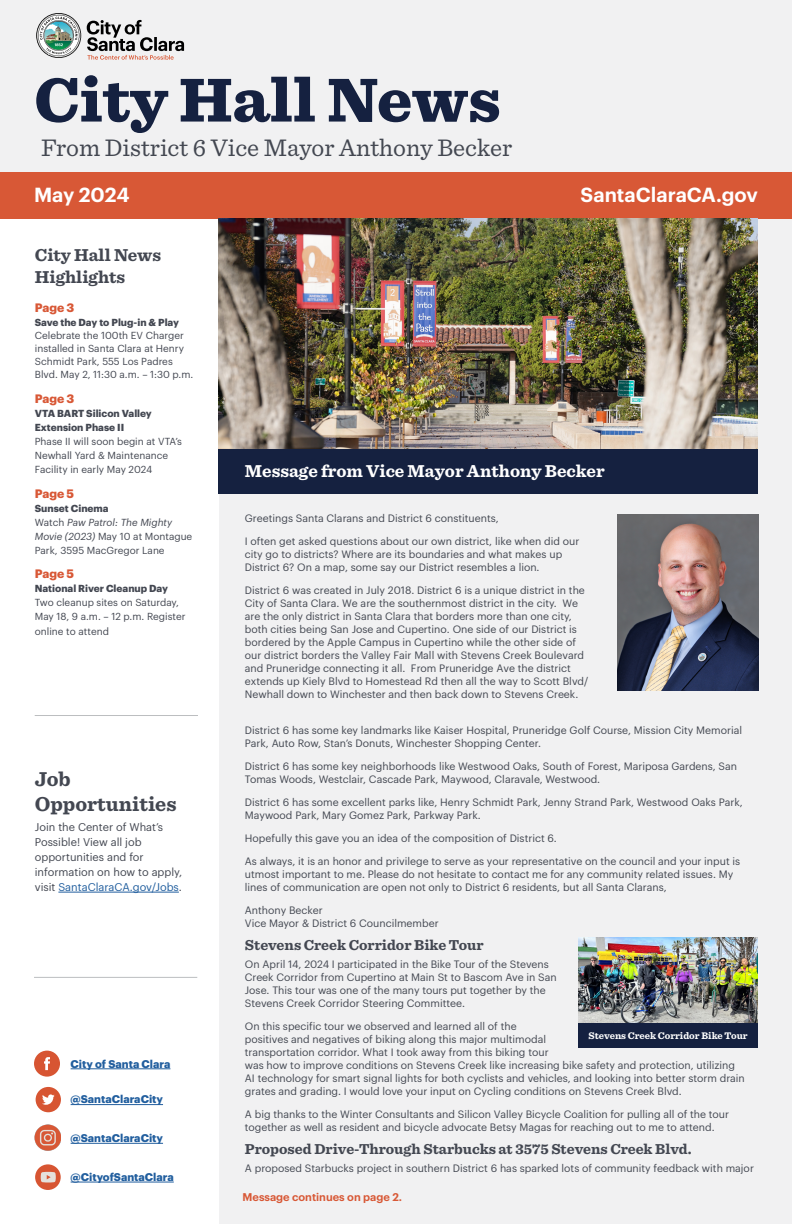
<style>
.page{position:relative;width:792px;height:1224px;background:#f1f1f2}
.page>*{position:absolute;margin:0;border:0;box-sizing:border-box;transform-origin:0 0}
.t1{font:900 64.8px "Sentinel";color:#152140}
.t2{font:25.2px "Sentinel";color:#434751}
.t3{font:700 21px/25.2px "Sentinel";color:#434751}
.t4{font:600 20px "Graphik";color:#fff}
.t5{font:700 18px "Sentinel";color:#fff}
.t6{font:700 18px/21.6px "Sentinel";color:#434751}
.t7{font:700 15px "Sentinel";color:#434751}
.t8{font:700 12px "Graphik";color:#d85836}
.t9{font:11px/15px "Graphik";color:#434751}
.t10{font:700 11px "Graphik";color:#215e9e}
.t11{font:600 11px "Graphik";color:#d85836}
.t12{font:10.5px/13px "Graphik";color:#434751}
.t13{font:10px/14.2px "Graphik";color:#434751}
.t14{font:700 10px/14px "Graphik";color:#434751}
.t15{font:700 10px "Sentinel";color:#fff}
.s1{font-weight:700}
.s2{font-style:italic}
.s3{color:#215e9e}
</style>
<div class="page">
<div style="left:0;top:182px;width:219px;height:1042px;background:#fff"></div>
<div style="left:0;top:172px;width:792px;height:46px;background:#d85836"></div>
<img style="left:35px;top:1125px;width:26px;height:26px">
<svg style="left:34px;top:1051px;width:26px;height:26px"></svg>
<svg style="left:36px;top:1087px;width:25px;height:25px"></svg>
<hr style="left:71px;top:1143px;width:92px;height:1px;background:#215e9e">
<hr style="left:71px;top:1104px;width:92px;height:1px;background:#215e9e">
<hr style="left:71px;top:1069px;width:99px;height:1px;background:#215e9e">
<hr style="left:71px;top:1182px;width:103px;height:1px;background:#215e9e">
<div style="left:35px;top:1164px;width:26px;height:26px;background:#d75532;border-radius:50%"></div>
<svg style="left:41px;top:1172px;width:15px;height:11px"></svg>
<hr style="left:58px;top:892px;width:121px;height:1px;background:#215e9e">
<hr style="left:35px;top:715px;width:163px;height:1px;background:#bcbec0">
<hr style="left:34px;top:977px;width:163px;height:1px;background:#bcbec0">
<svg style="left:36px;top:13px;width:148px;height:47px"></svg>
<img style="left:617px;top:515px;width:141px;height:176px">
<div style="left:219px;top:449px;width:539px;height:45px;background:#152140"></div>
<img style="left:578px;top:938px;width:180px;height:85px">
<div style="left:578px;top:1023px;width:180px;height:25px;background:#152140"></div>
<img style="left:219px;top:218px;width:539px;height:231px">
<h1 class="t1" style="left:34px;top:48px;width:468px">City Hall News</h1>
<h2 class="t2" style="left:41px;top:129px;width:473px">From District 6 Vice Mayor Anthony Becker</h2>
<h3 class="t4" style="left:34px;top:179px;width:97px">May 2024</h3>
<h3 class="t4" style="left:581px;top:179px;width:179px">SantaClaraCA.gov</h3>
<h3 class="t6" style="left:35px;top:244px;width:128px">City Hall News<br>Highlights</h3>
<p class="t8" style="left:35px;top:299px;width:41px">Page 3</p>
<p class="t14" style="left:35px;top:315px;width:146px">Save the Day to Plug-in &amp; Play</p>
<p class="t13" style="left:35px;top:328px;width:160px;line-height:13px">Celebrate the 100th EV Charger installed in Santa Clara at Henry<br>Schmidt Park, 555 Los Padres<br>Blvd. May 2, 11:30 a.m. – 1:30 p.m.</p>
<p class="t8" style="left:35px;top:389px;width:41px">Page 3</p>
<p class="t14" style="left:35px;top:405px;width:119px">VTA BART Silicon Valley<br>Extension Phase II</p>
<p class="t13" style="left:35px;top:433px;width:149px">Phase II will soon begin at VTA’s<br>Newhall Yard &amp; Maintenance<br>Facility in early May 2024</p>
<p class="t8" style="left:35px;top:484px;width:41px">Page 5</p>
<p class="t13" style="left:35px;top:500px;width:159px"><span class="s1">Sunset Cinema<br></span>Watch <span class="s2">Paw Patrol: The Mighty<br>Movie (2023)</span> May 10 at Montague<br>Park, 3595 MacGregor Lane</p>
<p class="t8" style="left:35px;top:565px;width:41px">Page 5</p>
<p class="t14" style="left:35px;top:581px;width:135px">National River Cleanup Day</p>
<p class="t13" style="left:35px;top:595px;width:152px">Two cleanup sites on Saturday,<br>May 18, 9 a.m. – 12 p.m. Register online to attend</p>
<h3 class="t3" style="left:35px;top:765px;width:143px">Job<br>Opportunities</h3>
<p class="t9" style="left:35px;top:819px;width:149px">Join the Center of What’s<br>Possible! View all job opportunities and for information on how to apply, visit <span class="s3">SantaClaraCA.gov/Jobs</span>.</p>
<p class="t10" style="left:71px;top:1055px;width:101px">City of Santa Clara</p>
<p class="t10" style="left:71px;top:1091px;width:94px">@SantaClaraCity</p>
<p class="t10" style="left:71px;top:1130px;width:94px">@SantaClaraCity</p>
<p class="t10" style="left:71px;top:1168px;width:105px">@CityofSantaClara</p>
<h3 class="t5" style="left:245px;top:457px;width:361px">Message from Vice Mayor Anthony Becker</h3>
<p class="t12" style="left:245px;top:506px;width:336px;line-height:22.8px">Greetings Santa Clarans and District 6 constituents,<br>I often get asked questions about our own district, like when did our</p>
<p class="t12" style="left:245px;top:547px;width:319px">city go to districts? Where are its boundaries and what makes up<br>District 6? On a map, some say our District resembles a lion.</p>
<p class="t12" style="left:245px;top:583px;width:345px">District 6 was created in July 2018. District 6 is a unique district in the City of Santa Clara. We are the southernmost district in the city. We are the only district in Santa Clara that borders more than one city, both cities being San Jose and Cupertino. One side of our District is bordered by the Apple Campus in Cupertino while the other side of our district borders the Valley Fair Mall with Stevens Creek Boulevard and Pruneridge connecting it all. From Pruneridge Ave the district extends up Kiely Blvd to Homestead Rd then all the way to Scott Blvd/ Newhall down to Winchester and then back down to Stevens Creek.</p>
<p class="t12" style="left:245px;top:723px;width:499px">District 6 has some key landmarks like Kaiser Hospital, Pruneridge Golf Course, Mission City Memorial<br>Park, Auto Row, Stan’s Donuts, Winchester Shopping Center.</p>
<p class="t12" style="left:245px;top:759px;width:494px">District 6 has some key neighborhoods like Westwood Oaks, South of Forest, Mariposa Gardens, San<br>Tomas Woods, Westclair, Cascade Park, Maywood, Claravale, Westwood.</p>
<p class="t12" style="left:245px;top:795px;width:499px">District 6 has some excellent parks like, Henry Schmidt Park, Jenny Strand Park, Westwood Oaks Park,<br>Maywood Park, Mary Gomez Park, Parkway Park.</p>
<p class="t12" style="left:245px;top:826px;width:497px;line-height:23px">Hopefully this gave you an idea of the composition of District 6.<br>As always, it is an honor and privilege to serve as your representative on the council and your input is</p>
<p class="t12" style="left:245px;top:867px;width:490px">utmost important to me. Please do not hesitate to contact me for any community related issues. My lines of communication are open not only to District 6 residents, but all Santa Clarans,</p>
<p class="t12" style="left:245px;top:903px;width:195px">Anthony Becker<br>Vice Mayor &amp; District 6 Councilmember</p>
<h3 class="t7" style="left:245px;top:933px;width:240px">Stevens Creek Corridor Bike Tour</h3>
<p class="t12" style="left:245px;top:957px;width:313px">On April 14, 2024 I participated in the Bike Tour of the Stevens Creek Corridor from Cupertino at Main St to Bascom Ave in San Jose. This tour was one of the many tours put together by the Stevens Creek Corridor Steering Committee.</p>
<p class="t12" style="left:245px;top:1019px;width:502px">On this specific tour we observed and learned all of the<br>positives and negatives of biking along this major multimodal<br>transportation corridor. What I took away from this biking tour<br>was how to improve conditions on Stevens Creek like increasing bike safety and protection, utilizing AI technology for smart signal lights for both cyclists and vehicles, and looking into better storm drain grates and grading. I would love your input on Cycling conditions on Stevens Creek Blvd.</p>
<p class="t12" style="left:245px;top:1107px;width:486px">A big thanks to the Winter Consultants and Silicon Valley Bicycle Coalition for pulling all of the tour together as well as resident and bicycle advocate Betsy Magas for reaching out to me to attend.</p>
<h3 class="t7" style="left:245px;top:1137px;width:448px">Proposed Drive-Through Starbucks at 3575 Stevens Creek Blvd.</h3>
<p class="t12" style="left:245px;top:1161px;width:511px">A proposed Starbucks project in southern District 6 has sparked lots of community feedback with major</p>
<p class="t15" style="left:589px;top:1027px;width:161px">Stevens Creek Corridor Bike Tour</p>
<p class="t11" style="left:243px;top:1189px;width:161px">Message continues on page 2.</p>
</div>
